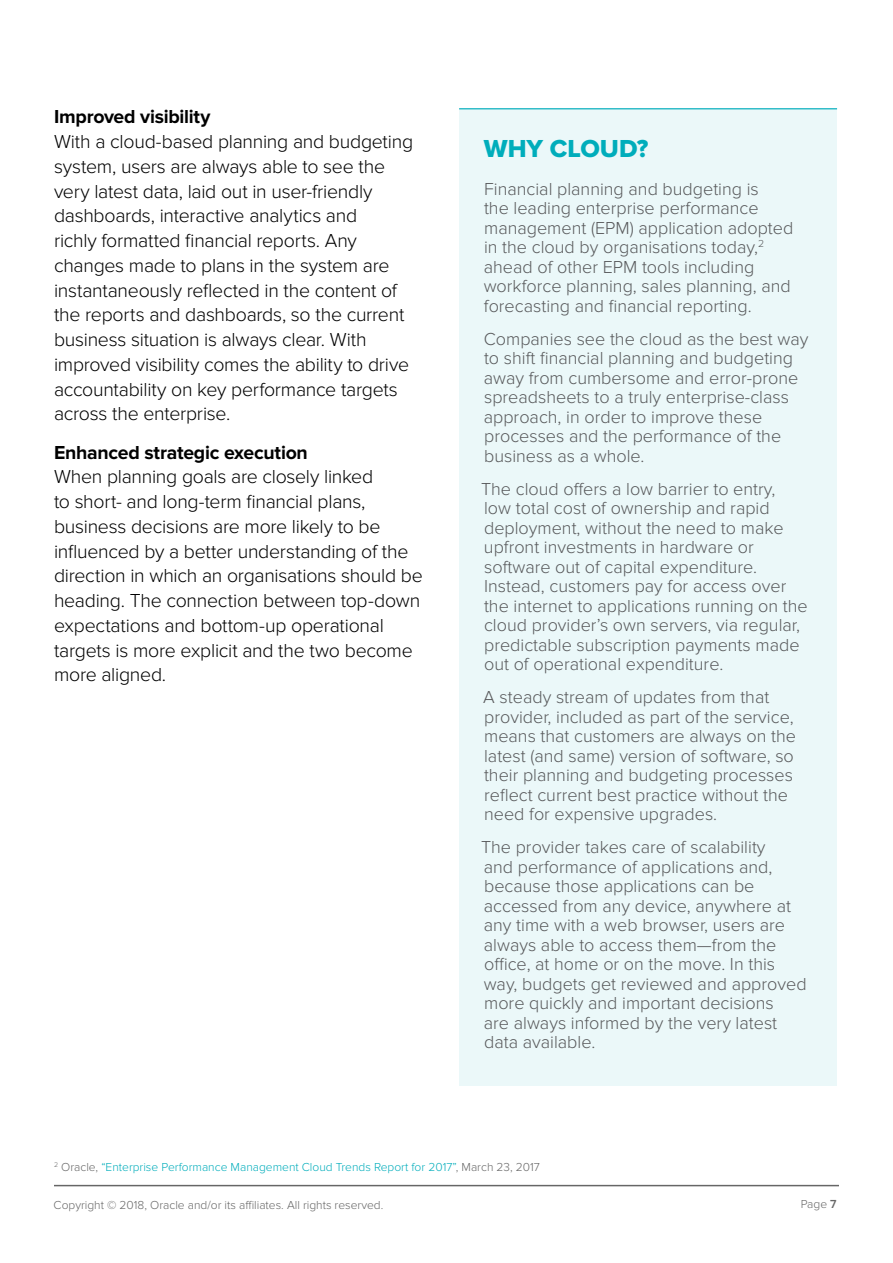
<style>
.page{position:relative;width:893px;height:1263px;background:#fff}
.page>*{position:absolute;margin:0;border:0;box-sizing:border-box;transform-origin:0 0}
.t1{font:25.5px "Proxima Nova Extrabld";color:#00adbb}
.Main_Body_2016{font:300 19.5px/24.8px "Proxima Nova";letter-spacing:-.015em;color:#000}
.Body{font:300 18px/19.5px "Proxima Nova";color:#58595b}
.t2{font:300 12px "Proxima Nova";color:#00adbb}
.t3{font:300 12px "Proxima Nova";color:#666}
.s1{font-weight:700}
.s2{color:#666}
.s3{font-weight:600}
</style>
<div class="page">
<hr style="left:54px;top:1185px;width:785px;height:1px;background:#666">
<div style="left:459px;top:109px;width:378px;height:976px;background:#ebf8f9"></div>
<hr style="left:459px;top:108px;width:378px;height:2px;background:#33bdc9">
<p class="Main_Body_2016" style="left:54px;top:105px;width:361px"><span class="s1">Improved visibility<br></span>With a cloud-based planning and budgeting system, users are always able to see the very latest data, laid out in user-friendly dashboards, interactive analytics and<br>richly formatted financial reports. Any changes made to plans in the system are instantaneously reflected in the content of the reports and dashboards, so the current business situation is always clear. With improved visibility comes the ability to drive accountability on key performance targets across the enterprise.</p>
<p class="Main_Body_2016" style="left:54px;top:440px;width:370px"><span class="s1">Enhanced strategic execution<br></span>When planning goals are closely linked<br>to short- and long-term financial plans, business decisions are more likely to be influenced by a better understanding of the direction in which an organisations should be heading. The connection between top-down expectations and bottom-up operational targets is more explicit and the two become more aligned.</p>
<p class="t1" style="left:484px;top:134px;width:166px">WHY CLOUD?</p>
<p class="Body" style="left:484px;top:179px;width:311px">Financial planning and budgeting is<br>the leading enterprise performance management (EPM) application adopted in the cloud by organisations today,<sup>2 </sup>ahead of other EPM tools including workforce planning, sales planning, and forecasting and financial reporting.</p>
<p class="Body" style="left:484px;top:329px;width:326px">Companies see the cloud as the best way to shift financial planning and budgeting away from cumbersome and error-prone spreadsheets to a truly enterprise-class approach, in order to improve these processes and the performance of the business as a whole.</p>
<p class="Body" style="left:481px;top:479px;width:328px">The cloud offers a low barrier to entry,<br>low total cost of ownership and rapid deployment, without the need to make upfront investments in hardware or software out of capital expenditure.<br>Instead, customers pay for access over the internet to applications running on the cloud provider’s own servers, via regular, predictable subscription payments made out of operational expenditure.</p>
<p class="Body" style="left:483px;top:688px;width:314px">A steady stream of updates from that provider, included as part of the service, means that customers are always on the latest (and same) version of software, so their planning and budgeting processes reflect current best practice without the need for expensive upgrades.</p>
<p class="Body" style="left:481px;top:838px;width:327px">The provider takes care of scalability<br>and performance of applications and, because those applications can be accessed from any device, anywhere at any time with a web browser, users are always able to access them—from the office, at home or on the move. In this way, budgets get reviewed and approved more quickly and important decisions<br>are always informed by the very latest data available.</p>
<p class="t2" style="left:54px;top:1160px;width:487px"><sup>2</sup> <span class="s2">Oracle,</span> “Enterprise Performance Management Cloud Trends Report for 2017”<span class="s2">, March 23, 2017</span></p>
<p class="t3" style="left:54px;top:1198px;width:331px">Copyright © 2018, Oracle and/or its affiliates. All rights reserved.</p>
<p class="t3" style="left:801px;top:1197px;width:37px">Page <span class="s3">7</span></p>
</div>
